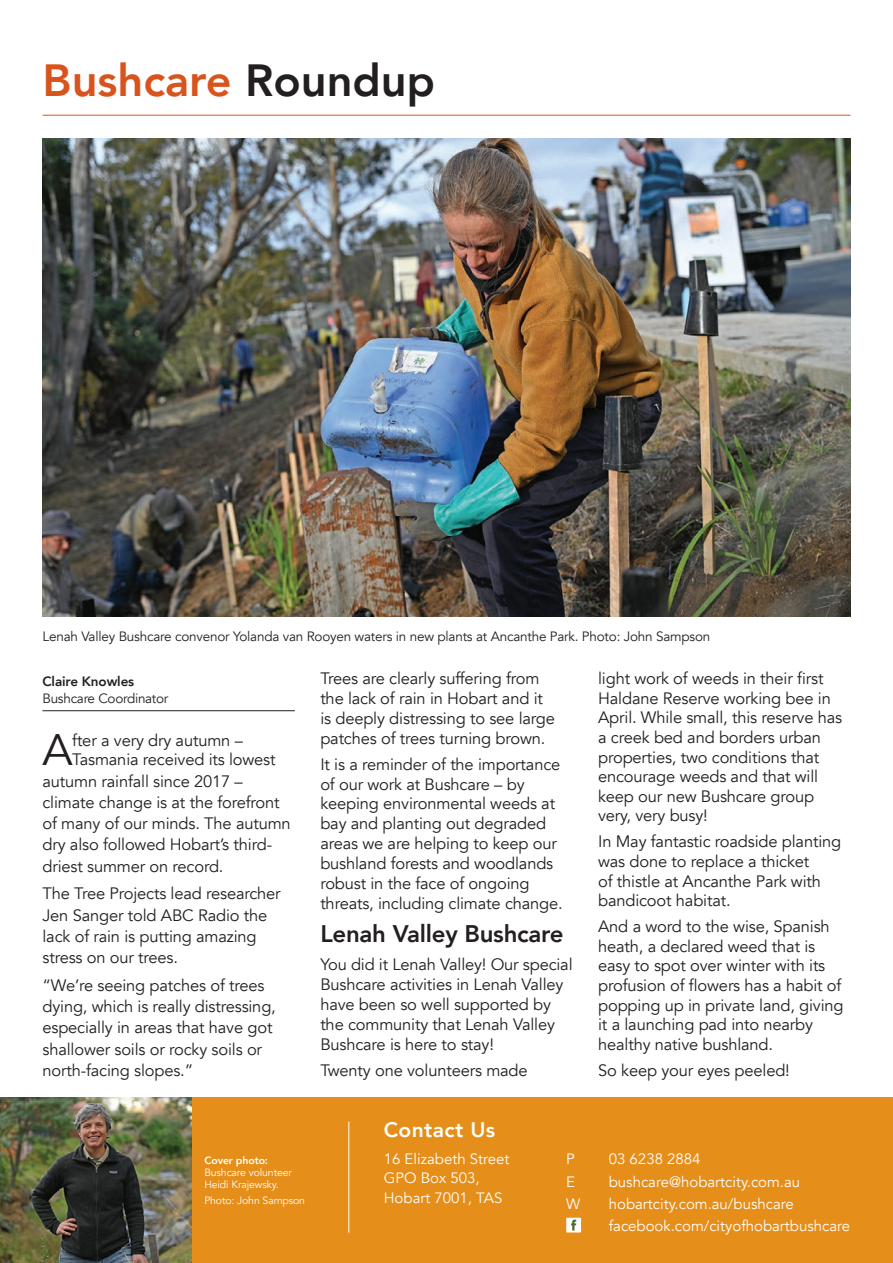
<style>
.page{position:relative;width:893px;height:1263px;background:#fff}
.page>*{position:absolute;margin:0;border:0;box-sizing:border-box;transform-origin:0 0}
.t1{font:800 45px "Avenir";color:#d9531c}
.t2{font:44.1px "Avenir";color:#231f20}
.t3{font:800 24px "Avenir";letter-spacing:-.01em;color:#231f20}
.Heading_3{font:800 21px "Avenir";letter-spacing:.02em;color:#fff}
.t4{font:16.5px/19.6px "Avenir";letter-spacing:-.01em;color:#231f20}
.t5{font:15px/19.5px "Avenir";color:#fff}
.t6{font:13.5px/16.5px "Avenir";letter-spacing:-.015em;color:#231f20}
.t7{font:10.5px/12px "Avenir";letter-spacing:-.01em;color:#fff}
.s1{color:#231f20}
.s2{font-weight:800}
</style>
<div class="page">
<div style="left:0;top:1098px;width:893px;height:165px;background:#e58e19"></div>
<div style="left:566px;top:1218px;width:15px;height:14px;background:#fff"></div>
<svg style="left:571px;top:1220px;width:5px;height:10px"></svg>
<hr style="left:348px;top:1121px;width:1px;height:111px;background:#fff">
<hr style="left:43px;top:115px;width:807px;height:1px;background:#d9531c">
<hr style="left:43px;top:710px;width:252px;height:1px;background:#231f20">
<img style="left:43px;top:138px;width:807px;height:479px">
<img style="left:0;top:1098px;width:191px;height:165px">
<p class="t1" style="left:43px;top:45px;width:394px">Bushcare <span class="s1">Roundup</span></p>
<p class="t6" style="left:43px;top:628px;width:669px">Lenah Valley Bushcare convenor Yolanda van Rooyen waters in new plants at Ancanthe Park. Photo: John Sampson</p>
<p class="t6" style="left:43px;top:673px;width:127px"><span class="s2">Claire Knowles<br></span>Bushcare Coordinator</p>
<p class="t2" style="left:43px;top:724px;width:32px">A</p>
<p class="t4" style="left:72px;top:731px;width:205px">fter a very dry autumn –<br>Tasmania received its lowest</p>
<p class="t4" style="left:43px;top:770px;width:250px;line-height:21.3px">autumn rainfall since 2017 – climate change is at the forefront of many of our minds. The autumn dry also followed Hobart’s third&shy;driest summer on record.</p>
<p class="t4" style="left:43px;top:883px;width:240px;line-height:21.3px">The Tree Projects lead researcher<br>Jen Sanger told ABC Radio the lack of rain is putting amazing stress on our trees.</p>
<p class="t4" style="left:43px;top:975px;width:235px;line-height:21.3px">“We’re seeing patches of trees dying, which is really distressing, especially in areas that have got shallower soils or rocky soils or north-facing slopes.”</p>
<p class="t4" style="left:320px;top:669px;width:236px">Trees are clearly suffering from the lack of rain in Hobart and it is deeply distressing to see large patches of trees turning brown.</p>
<p class="t4" style="left:320px;top:754px;width:244px">It is a reminder of the importance of our work at Bushcare – by keeping environmental weeds at bay and planting out degraded areas we are helping to keep our bushland forests and woodlands robust in the face of ongoing threats, including climate change.</p>
<p class="t3" style="left:320px;top:915px;width:245px">Lenah Valley Bushcare</p>
<p class="t4" style="left:320px;top:955px;width:254px">You did it Lenah Valley! Our special<br>Bushcare activities in Lenah Valley have been so well supported by the community that Lenah Valley<br>Bushcare is here to stay!</p>
<p class="t4" style="left:320px;top:1061px;width:209px">Twenty one volunteers made</p>
<p class="t4" style="left:598px;top:669px;width:246px">light work of weeds in their first<br>Haldane Reserve working bee in<br>April. While small, this reserve has a creek bed and borders urban properties, two conditions that encourage weeds and that will keep our new Bushcare group very, very busy!</p>
<p class="t4" style="left:598px;top:832px;width:245px">In May fantastic roadside planting was done to replace a thicket<br>of thistle at Ancanthe Park with bandicoot habitat.</p>
<p class="t4" style="left:598px;top:917px;width:247px">And a word to the wise, Spanish heath, a declared weed that is easy to spot over winter with its profusion of flowers has a habit of popping up in private land, giving it a launching pad into nearby healthy native bushland.</p>
<p class="t4" style="left:598px;top:1060px;width:193px">So keep your eyes peeled!</p>
<p class="t7" style="left:204px;top:1154px;width:89px"><span class="s2">Cover photo:<br></span>Bushcare volunteer<br>Heidi Krajewsky.</p>
<p class="t7" style="left:204px;top:1194px;width:102px">Photo: John Sampson</p>
<p class="Heading_3" style="left:384px;top:1113px;width:113px">Contact Us</p>
<p class="t5" style="left:384px;top:1149px;width:127px">16 Elizabeth Street<br>GPO Box 503,<br>Hobart 7001, TAS</p>
<p class="t5" style="left:566px;top:1149px;width:10px">P</p>
<p class="t5" style="left:609px;top:1149px;width:93px">03 6238 2884</p>
<p class="t5" style="left:566px;top:1172px;width:10px">E</p>
<p class="t5" style="left:609px;top:1172px;width:193px">bushcare@hobartcity.com.au</p>
<p class="t5" style="left:566px;top:1194px;width:16px">W</p>
<p class="t5" style="left:609px;top:1194px;width:187px">hobartcity.com.au/bushcare</p>
<p class="t5" style="left:609px;top:1216px;width:243px">facebook.com/cityofhobartbushcare</p>
</div>
